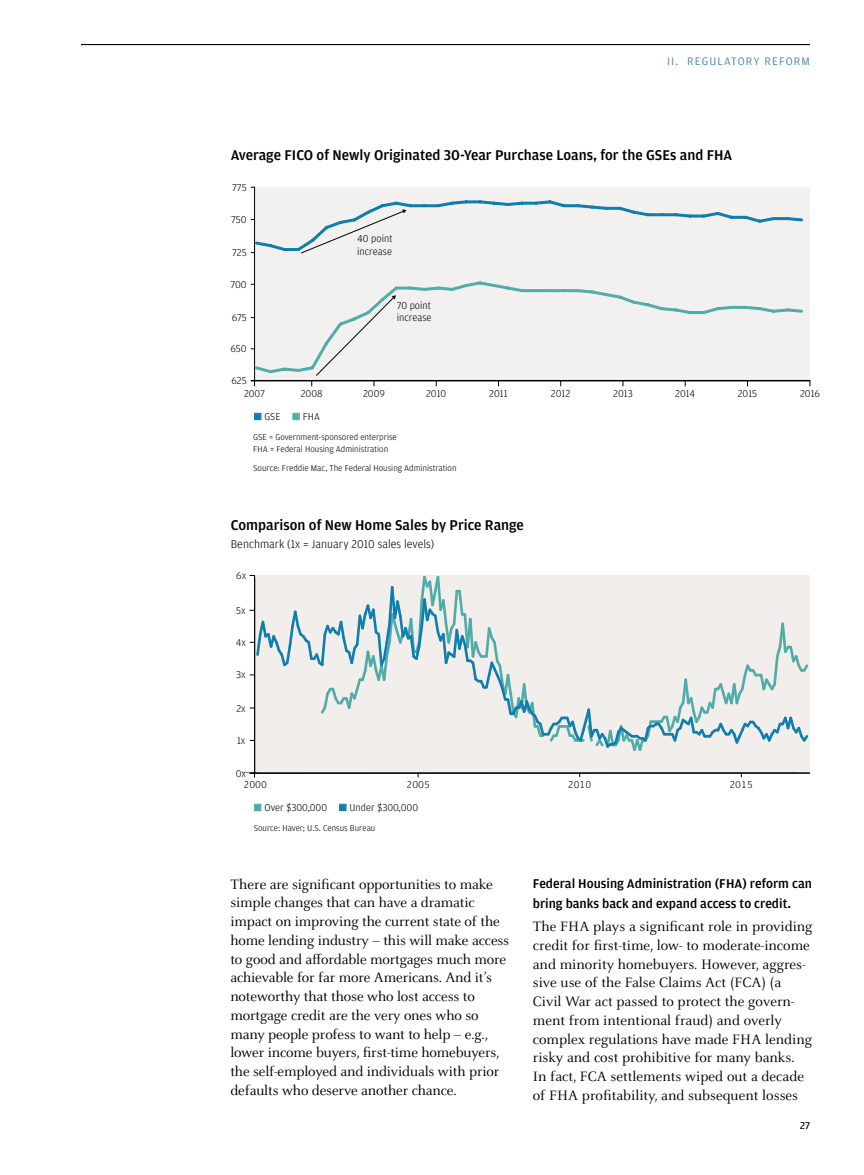
<style>
.page{position:relative;width:864px;height:1175px;background:#fff}
.page>*{position:absolute;margin:0;border:0;box-sizing:border-box;transform-origin:0 0}
.t1{font:15px/18.8px "Celeste OT";letter-spacing:-.01em;color:#000}
.t2{font:500 15px "Amplitude";color:#000}
.t3{font:500 13.5px/19.5px "Amplitude";color:#000}
.t4{font:300 12px "Amplitude";color:#000}
.t5{font:11.7px "Amplitude";letter-spacing:.1em;color:#4f8abe}
.t6{font:300 10.5px/12.6px "Amplitude";color:#000}
.t7{font:300 10.5px "Amplitude TF";color:#000}
.t8{font:300 9px/12px "Amplitude";color:#000}
</style>
<div class="page">
<hr style="left:81px;top:44px;width:729px;height:1px;background:#000">
<svg style="left:249px;top:575px;width:561px;height:202px;background:#e0e5e4"></svg>
<div style="left:254px;top:804px;width:7px;height:7px;border:1px solid #4faca7"></div>
<div style="left:339px;top:804px;width:7px;height:7px;border:1px solid #0d7eae"></div>
<div style="left:254px;top:413px;width:7px;height:7px;border:1px solid #0d7eae"></div>
<div style="left:293px;top:413px;width:7px;height:7px;border:1px solid #50ada9"></div>
<svg style="left:250px;top:186px;width:561px;height:201px"></svg>
<svg style="left:255px;top:804px;width:6px;height:6px"></svg>
<svg style="left:340px;top:804px;width:6px;height:6px"></svg>
<svg style="left:255px;top:413px;width:6px;height:6px"></svg>
<svg style="left:293px;top:413px;width:6px;height:6px"></svg>
<p class="t5" style="left:667px;top:54px;width:144px">II. REGULATORY REFORM</p>
<p class="t2" style="left:231px;top:145px;width:503px">Average FICO of Newly Originated 30-Year Purchase Loans, for the GSEs and FHA</p>
<p class="t6" style="left:232px;top:181px;width:16px">775</p>
<p class="t6" style="left:231px;top:213px;width:17px">750</p>
<p class="t6" style="left:232px;top:246px;width:16px">725</p>
<p class="t6" style="left:231px;top:278px;width:18px">700</p>
<p class="t6" style="left:232px;top:311px;width:16px">675</p>
<p class="t6" style="left:230px;top:342px;width:18px">650</p>
<p class="t6" style="left:231px;top:373px;width:17px">625</p>
<p class="t6" style="left:357px;top:232px;width:37px">40 point increase</p>
<p class="t6" style="left:397px;top:298px;width:36px">70 point increase</p>
<p class="t6" style="left:244px;top:387px;width:23px">2007</p>
<p class="t6" style="left:301px;top:387px;width:23px">2008</p>
<p class="t6" style="left:363px;top:387px;width:23px">2009</p>
<p class="t6" style="left:426px;top:387px;width:22px">2010</p>
<p class="t6" style="left:489px;top:387px;width:20px">2011</p>
<p class="t6" style="left:551px;top:387px;width:21px">2012</p>
<p class="t6" style="left:613px;top:387px;width:21px">2013</p>
<p class="t6" style="left:675px;top:387px;width:22px">2014</p>
<p class="t6" style="left:738px;top:387px;width:21px">2015</p>
<p class="t6" style="left:800px;top:387px;width:22px">2016</p>
<p class="t6" style="left:265px;top:410px;width:17px">GSE</p>
<p class="t6" style="left:303px;top:410px;width:19px">FHA</p>
<p class="t8" style="left:253px;top:430px;width:145px">GSE = Government-sponsored enterprise<br>FHA = Federal Housing Administration</p>
<p class="t8" style="left:253px;top:461px;width:205px">Source: Freddie Mac, The Federal Housing Administration</p>
<p class="t2" style="left:231px;top:515px;width:295px">Comparison of New Home Sales by Price Range</p>
<p class="t4" style="left:231px;top:536px;width:205px">Benchmark (1x = January 2010 sales levels)</p>
<p class="t6" style="left:236px;top:569px;width:12px">6x</p>
<p class="t6" style="left:236px;top:603px;width:11px">5x</p>
<p class="t6" style="left:236px;top:635px;width:12px">4x</p>
<p class="t6" style="left:236px;top:668px;width:11px">3x</p>
<p class="t6" style="left:236px;top:701px;width:11px">2x</p>
<p class="t6" style="left:237px;top:733px;width:10px">1x</p>
<p class="t6" style="left:236px;top:766px;width:12px">0x</p>
<p class="t7" style="left:243px;top:778px;width:25px">2000</p>
<p class="t7" style="left:406px;top:778px;width:25px">2005</p>
<p class="t7" style="left:568px;top:778px;width:25px">2010</p>
<p class="t7" style="left:729px;top:778px;width:25px">2015</p>
<p class="t6" style="left:265px;top:800px;width:64px">Over $300,000</p>
<p class="t6" style="left:350px;top:800px;width:70px">Under $300,000</p>
<p class="t8" style="left:254px;top:821px;width:123px">Source: Haver; U.S. Census Bureau</p>
<p class="t1" style="left:230px;top:874px;width:280px">There are significant opportunities to make simple changes that can have a dramatic impact on improving the current state of the home lending industry – this will make access to good and affordable mortgages much more achievable for far more Americans. And it’s noteworthy that those who lost access to mortgage credit are the very ones who so many people profess to want to help – e.g., lower income buyers, first-time homebuyers, the self-employed and individuals with prior defaults who deserve another chance.</p>
<p class="t3" style="left:533px;top:873px;width:281px">Federal Housing Administration (FHA) reform can bring banks back and expand access to credit.</p>
<p class="t1" style="left:533px;top:917px;width:281px">The FHA plays a significant role in providing credit for first-time, low- to moderate-income and minority homebuyers. However, aggres&shy;sive use of the False Claims Act (FCA) (a Civil War act passed to protect the govern&shy;ment from intentional fraud) and overly complex regulations have made FHA lending risky and cost prohibitive for many banks.<br>In fact, FCA settlements wiped out a decade of FHA profitability, and subsequent losses</p>
<p class="t6" style="left:800px;top:1119px;width:11px">27</p>
</div>
